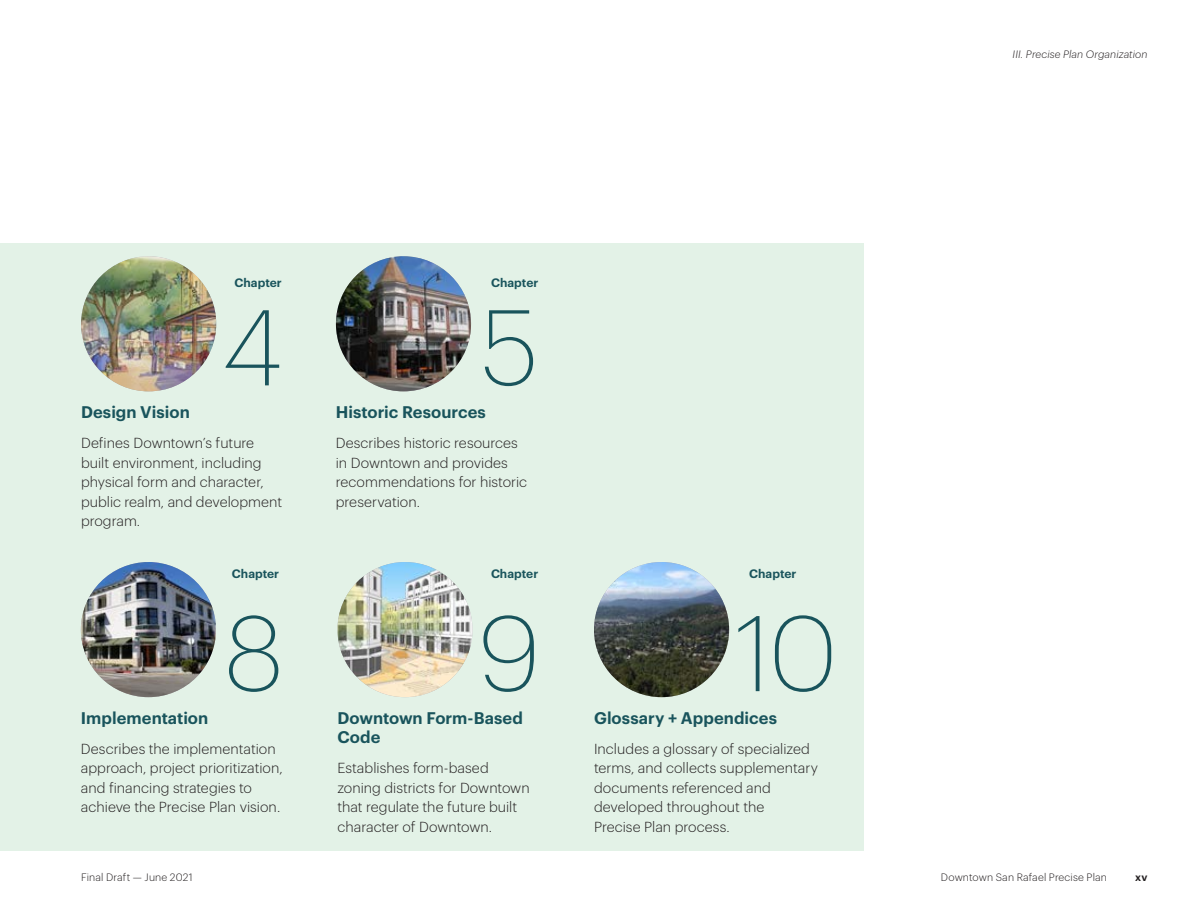
<style>
.page{position:relative;width:1188px;height:918px;background:#fff}
.page>*{position:absolute;margin:0;border:0;box-sizing:border-box;transform-origin:0 0}
.H01_a_Principle_Numb{font:200 105px "Graphik";color:#19545c}
.D03_Subsection{font:600 16.5px/19.5px "Graphik";color:#19545c}
.E01_Body_Text{font:300 14.25px/19.5px "Graphik";color:#231f20}
.F02_Figure_Title_No{font:600 12px "Graphik";color:#19545c}
.t1{font:300 10.5px "Graphik";letter-spacing:.015em;color:#231f20}
.t2{font:italic 300 10.5px "Graphik";letter-spacing:.01em;color:#231f20}
.t3{font:600 10.5px "Graphik";color:#231f20}
</style>
<div class="page">
<div style="left:0;top:243px;width:864px;height:607px;background:#e3f2e7"></div>
<img style="left:81px;top:562px;width:135px;height:135px;border-radius:68px">
<img style="left:81px;top:256px;width:135px;height:135px;border-radius:68px">
<img style="left:336px;top:256px;width:135px;height:135px;border-radius:68px">
<img style="left:337px;top:562px;width:136px;height:135px;border-radius:68px">
<img style="left:594px;top:562px;width:135px;height:135px;border-radius:68px">
<p class="F02_Figure_Title_No" style="left:235px;top:274px;width:49px">Chapter</p>
<p class="H01_a_Principle_Numb" style="left:222px;top:272px;width:63px">4</p>
<p class="D03_Subsection" style="left:81px;top:401px;width:110px">Design Vision</p>
<p class="E01_Body_Text" style="left:81px;top:432px;width:203px">Defines Downtown’s future built environment, including physical form and character, public realm, and development program.</p>
<p class="F02_Figure_Title_No" style="left:232px;top:565px;width:49px">Chapter</p>
<p class="H01_a_Principle_Numb" style="left:224px;top:578px;width:61px">8</p>
<p class="D03_Subsection" style="left:81px;top:707px;width:129px">Implementation</p>
<p class="E01_Body_Text" style="left:81px;top:738px;width:203px">Describes the implementation approach, project prioritization, and financing strategies to achieve the Precise Plan vision.</p>
<p class="F02_Figure_Title_No" style="left:491px;top:274px;width:49px">Chapter</p>
<p class="H01_a_Principle_Numb" style="left:481px;top:272px;width:59px">5</p>
<p class="D03_Subsection" style="left:336px;top:401px;width:152px">Historic Resources</p>
<p class="E01_Body_Text" style="left:336px;top:432px;width:193px">Describes historic resources in Downtown and provides recommendations for historic preservation.</p>
<p class="F02_Figure_Title_No" style="left:491px;top:565px;width:49px">Chapter</p>
<p class="H01_a_Principle_Numb" style="left:478px;top:578px;width:63px">9</p>
<p class="D03_Subsection" style="left:337px;top:707px;width:187px">Downtown Form-Based<br>Code</p>
<p class="E01_Body_Text" style="left:337px;top:757px;width:194px">Establishes form-based zoning districts for Downtown that regulate the future built character of Downtown.</p>
<p class="F02_Figure_Title_No" style="left:749px;top:565px;width:49px">Chapter</p>
<p class="H01_a_Principle_Numb" style="left:736px;top:578px;width:103px">10</p>
<p class="D03_Subsection" style="left:594px;top:707px;width:185px">Glossary + Appendices</p>
<p class="E01_Body_Text" style="left:594px;top:738px;width:225px">Includes a glossary of specialized terms, and collects supplementary documents referenced and developed throughout the<br>Precise Plan process.</p>
<p class="t2" style="left:1013px;top:46px;width:136px">III. Precise Plan Organization</p>
<p class="t1" style="left:81px;top:870px;width:113px">Final Draft — June 2021</p>
<p class="t1" style="left:941px;top:870px;width:168px">Downtown San Rafael Precise Plan</p>
<p class="t3" style="left:1135px;top:869px;width:14px">xv</p>
</div>
